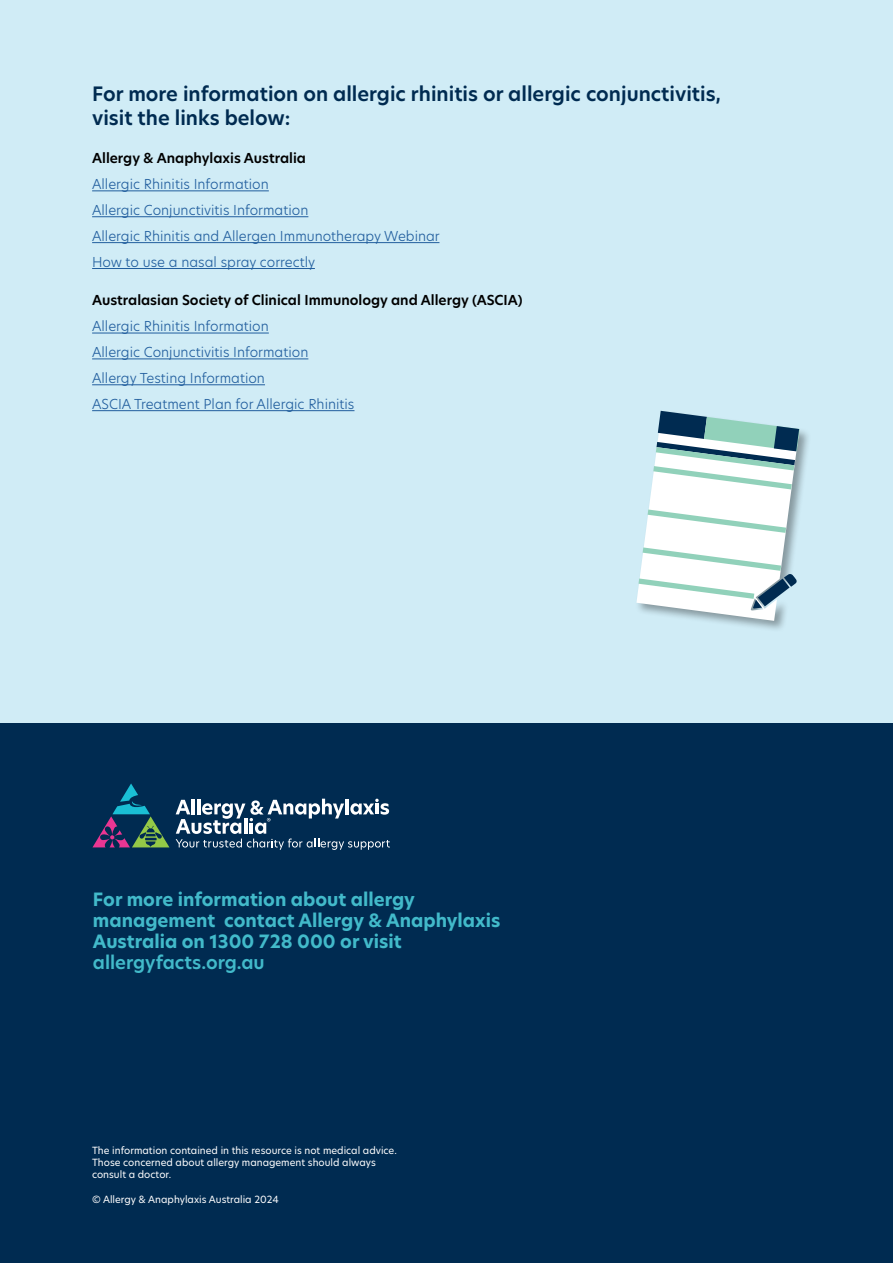
<style>
.page{position:relative;width:893px;height:1263px;background:#fff}
.page>*{position:absolute;margin:0;border:0;box-sizing:border-box;transform-origin:0 0}
.t1{font:600 19.5px/24px "New Hero";color:#002b51}
.t2{font:700 18px/21px "New Hero";color:#42baca}
.t3{font:600 18px "New Hero";color:#42baca}
.t4{font:300 13.5px/26px "New Hero";color:#215e9e}
.t5{font:600 13.5px "New Hero";color:#000}
.t6{font:9.75px/12px "New Hero";color:#fff}
</style>
<div class="page">
<div style="left:0;top:722px;width:893px;height:541px;background:#002b51"></div>
<div style="left:0;top:0;width:893px;height:722px;background:#d0ecf6"></div>
<hr style="left:92px;top:191px;width:177px;height:1px;background:#215e9e">
<hr style="left:92px;top:216px;width:216px;height:1px;background:#215e9e">
<hr style="left:92px;top:242px;width:347px;height:1px;background:#215e9e">
<hr style="left:92px;top:268px;width:223px;height:1px;background:#215e9e">
<hr style="left:92px;top:333px;width:177px;height:1px;background:#215e9e">
<hr style="left:92px;top:359px;width:216px;height:1px;background:#215e9e">
<hr style="left:92px;top:384px;width:173px;height:1px;background:#215e9e">
<hr style="left:92px;top:410px;width:262px;height:1px;background:#215e9e">
<div style="left:635px;top:410px;width:176px;height:223px;background:#000;opacity:.35"></div>
<svg style="left:636px;top:411px;width:164px;height:210px"></svg>
<svg style="left:92px;top:783px;width:77px;height:64px"></svg>
<svg style="left:176px;top:799px;width:214px;height:51px"></svg>
<h1 class="t1" style="left:92px;top:81px;width:630px">For more information on allergic rhinitis or allergic conjunctivitis, visit the links below:</h1>
<p class="t5" style="left:92px;top:149px;width:215px">Allergy &amp; Anaphylaxis Australia</p>
<p class="t4" style="left:92px;top:171px;width:349px">Allergic Rhinitis Information<br>Allergic Conjunctivitis Information<br>Allergic Rhinitis and Allergen Immunotherapy Webinar How to use a nasal spray correctly</p>
<p class="t5" style="left:92px;top:291px;width:432px">Australasian Society of Clinical Immunology and Allergy (ASCIA)</p>
<p class="t4" style="left:92px;top:313px;width:264px">Allergic Rhinitis Information<br>Allergic Conjunctivitis Information Allergy Testing Information<br>ASCIA Treatment Plan for Allergic Rhinitis</p>
<h2 class="t2" style="left:93px;top:889px;width:409px">For more information about allergy management contact Allergy &amp; Anaphylaxis<br>Australia on 1300 728 000 or visit</h2>
<h2 class="t3" style="left:93px;top:950px;width:173px">allergyfacts.org.au</h2>
<p class="t6" style="left:92px;top:1144px;width:306px">The information contained in this resource is not medical advice.<br>Those concerned about allergy management should always consult a doctor.</p>
<p class="t6" style="left:92px;top:1194px;width:188px">© Allergy &amp; Anaphylaxis Australia 2024</p>
</div>
